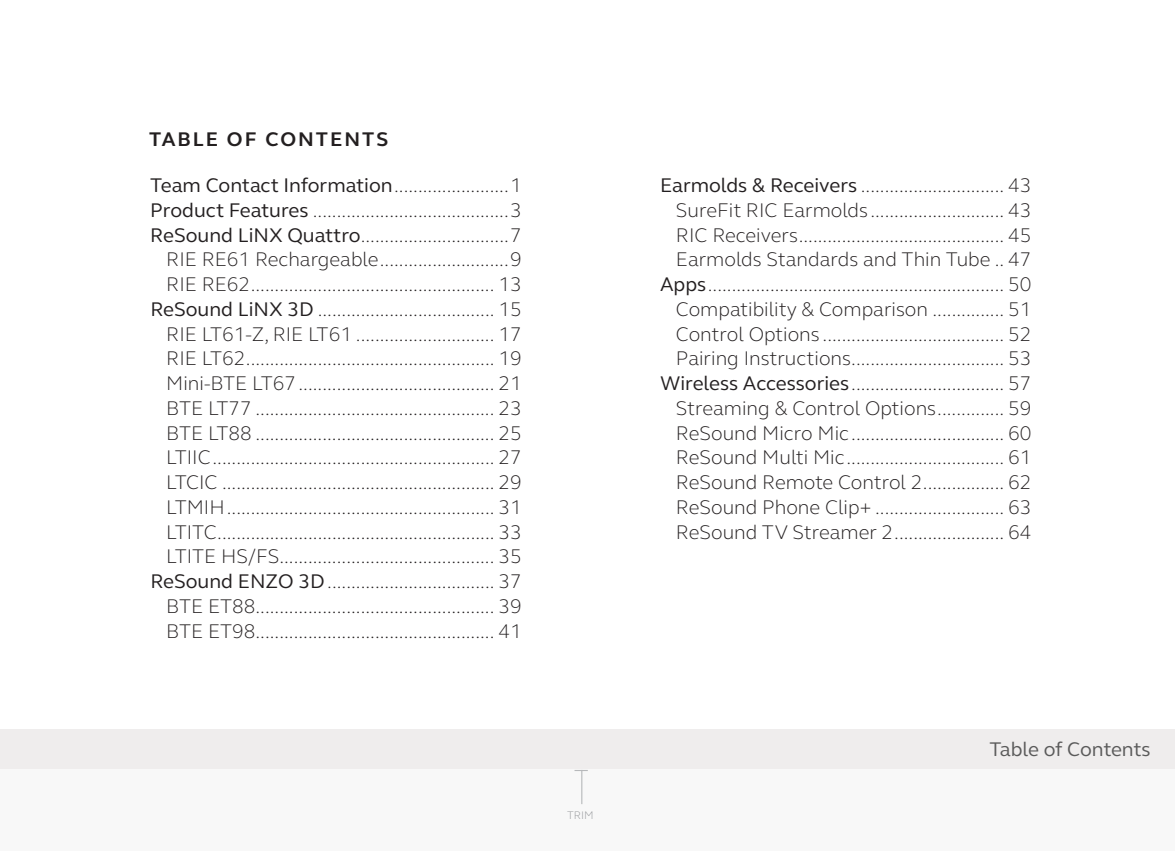
<style>
.page{position:relative;width:1175px;height:851px;background:#fff}
.page>*{position:absolute;margin:0;border:0;box-sizing:border-box;transform-origin:0 0}
.t1{font:300 20.25px/24.8px "GN Elliot";color:#231f20;text-align:right}
.t2{font:700 20.25px "GN Elliot";letter-spacing:.1em;color:#231f20}
.t3{font:20.25px "GN Elliot";letter-spacing:-.01em;color:#5a5a5a}
.t4{font:300 11.25px "GN Elliot";color:#939598}
.s1{font-weight:400}
</style>
<div class="page">
<div style="left:0;top:729px;width:1174px;height:41px;background:#efeded"></div>
<div style="left:0;top:770px;width:1174px;height:80px;background:#f8f8f8"></div>
<hr style="left:581px;top:770px;width:1px;height:34px;background:#b7b9bb">
<svg style="left:574px;top:770px;width:14px;height:1px"></svg>
<p class="t2" style="left:149px;top:126px;width:241px">TABLE OF CONTENTS</p>
<p class="t1" style="left:150px;top:172px;width:373px"><span class="s1">Team Contact Information</span>........................1<br><span class="s1">Product Features</span> .........................................3<br><span class="s1">ReSound LiNX Quattro</span>...............................7<br>RIE RE61 Rechargeable...........................9<br>RIE RE62................................................... 13<br><span class="s1">ReSound LiNX 3D</span> ..................................... 15<br>RIE LT61-Z, RIE LT61 ............................. 17<br>RIE LT62.................................................... 19<br>Mini-BTE LT67......................................... 21<br>BTE LT77 .................................................. 23<br>BTE LT88 .................................................. 25<br>LTIIC........................................................... 27<br>LTCIC ......................................................... 29<br>LTMIH........................................................ 31<br>LTITC.......................................................... 33<br>LTITE HS/FS............................................. 35<br><span class="s1">ReSound ENZO 3D</span>................................... 37<br>BTE ET88.................................................. 39<br>BTE ET98.................................................. 41</p>
<p class="t1" style="left:660px;top:172px;width:373px"><span class="s1">Earmolds &amp; Receivers</span> .............................. 43<br>SureFit RIC Earmolds............................ 43<br>RIC Receivers........................................... 45<br>Earmolds Standards and Thin Tube .. 47<br><span class="s1">Apps</span>.............................................................. 50<br>Compatibility &amp; Comparison ............... 51<br>Control Options ...................................... 52<br>Pairing Instructions................................ 53<br><span class="s1">Wireless Accessories</span>................................ 57<br>Streaming &amp; Control Options.............. 59<br>ReSound Micro Mic................................ 60<br>ReSound Multi Mic................................. 61<br>ReSound Remote Control 2................. 62<br>ReSound Phone Clip+ ........................... 63<br>ReSound TV Streamer 2....................... 64</p>
<p class="t4" style="left:567px;top:807px;width:28px">TRIM</p>
<p class="t3" style="left:989px;top:735px;width:163px">Table of Contents</p>
</div>
